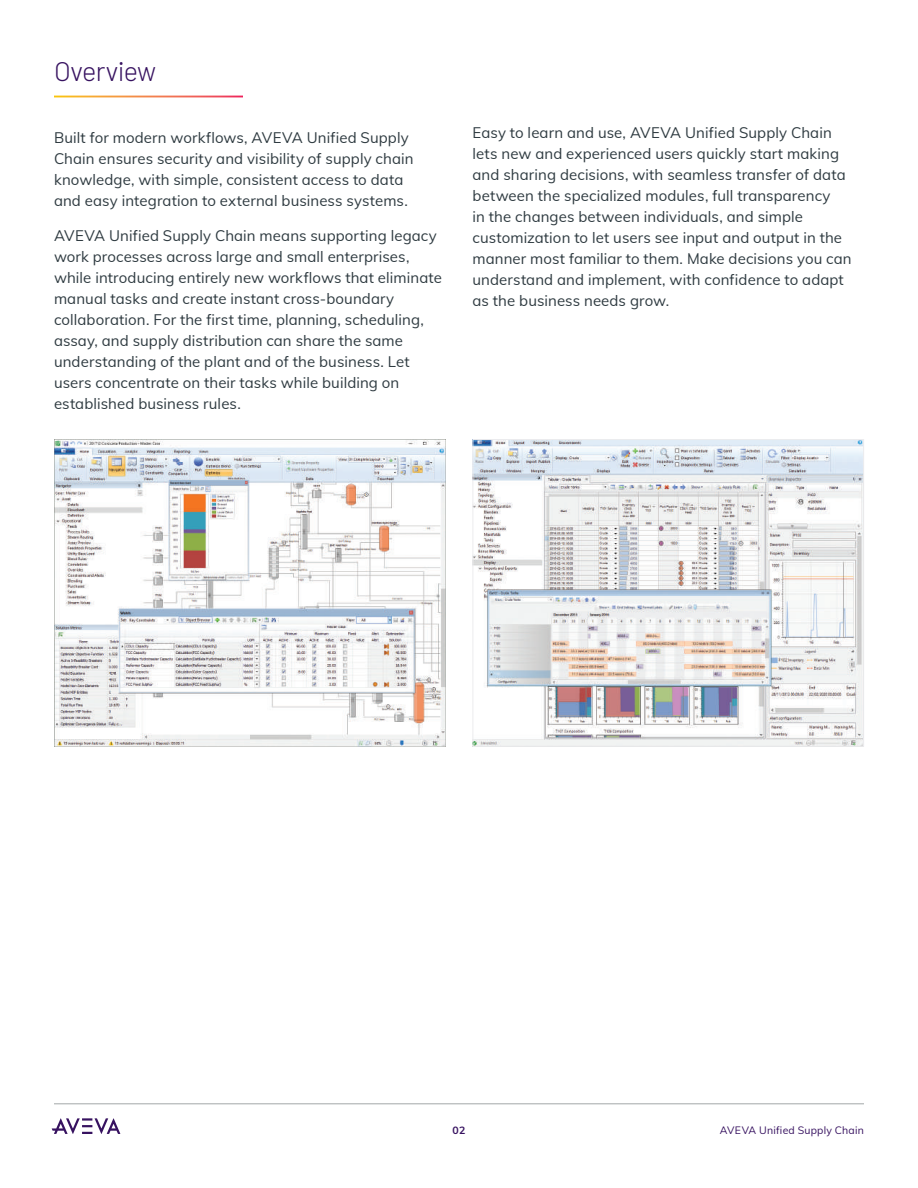
<style>
.page{position:relative;width:918px;height:1188px;background:#fff}
.page>*{position:absolute;margin:0;border:0;box-sizing:border-box;transform-origin:0 0}
.t1{font:300 27px "Barlow";letter-spacing:-.025em;color:#371260}
.t2{font:15px/21px "Muli";letter-spacing:.005em;color:#2f3b41}
.t3{font:10.5px "Muli";letter-spacing:.025em;color:#371260}
.t4{font:700 10.5px "Muli";color:#371260}
</style>
<div class="page">
<hr style="left:54px;top:1104px;width:810px;height:1px;background:#a3a7a9">
<svg style="left:52px;top:1118px;width:68px;height:16px"></svg>
<img style="left:54px;top:439px;width:392px;height:308px">
<img style="left:474px;top:441px;width:388px;height:304px">
<div style="left:472px;top:439px;width:392px;height:308px;border:1px solid #ececee"></div>
<h1 class="t1" style="left:54px;top:52px;width:104px">Overview</h1>
<p class="t2" style="left:54px;top:127px;width:361px">Built for modern workflows, AVEVA Unified Supply Chain ensures security and visibility of supply chain knowledge, with simple, consistent access to data and easy integration to external business systems.</p>
<p class="t2" style="left:54px;top:224px;width:390px">AVEVA Unified Supply Chain means supporting legacy work processes across large and small enterprises, while introducing entirely new workflows that eliminate manual tasks and create instant cross-boundary collaboration. For the first time, planning, scheduling, assay, and supply distribution can share the same understanding of the plant and of the business. Let users concentrate on their tasks while building on established business rules.</p>
<p class="t2" style="left:472px;top:121px;width:381px">Easy to learn and use, AVEVA Unified Supply Chain lets new and experienced users quickly start making and sharing decisions, with seamless transfer of data between the specialized modules, full transparency<br>in the changes between individuals, and simple customization to let users see input and output in the manner most familiar to them. Make decisions you can understand and implement, with confidence to adapt as the business needs grow.</p>
<p class="t4" style="left:453px;top:1123px;width:14px">02</p>
<p class="t3" style="left:720px;top:1122px;width:146px">AVEVA Unified Supply Chain</p>
</div>
